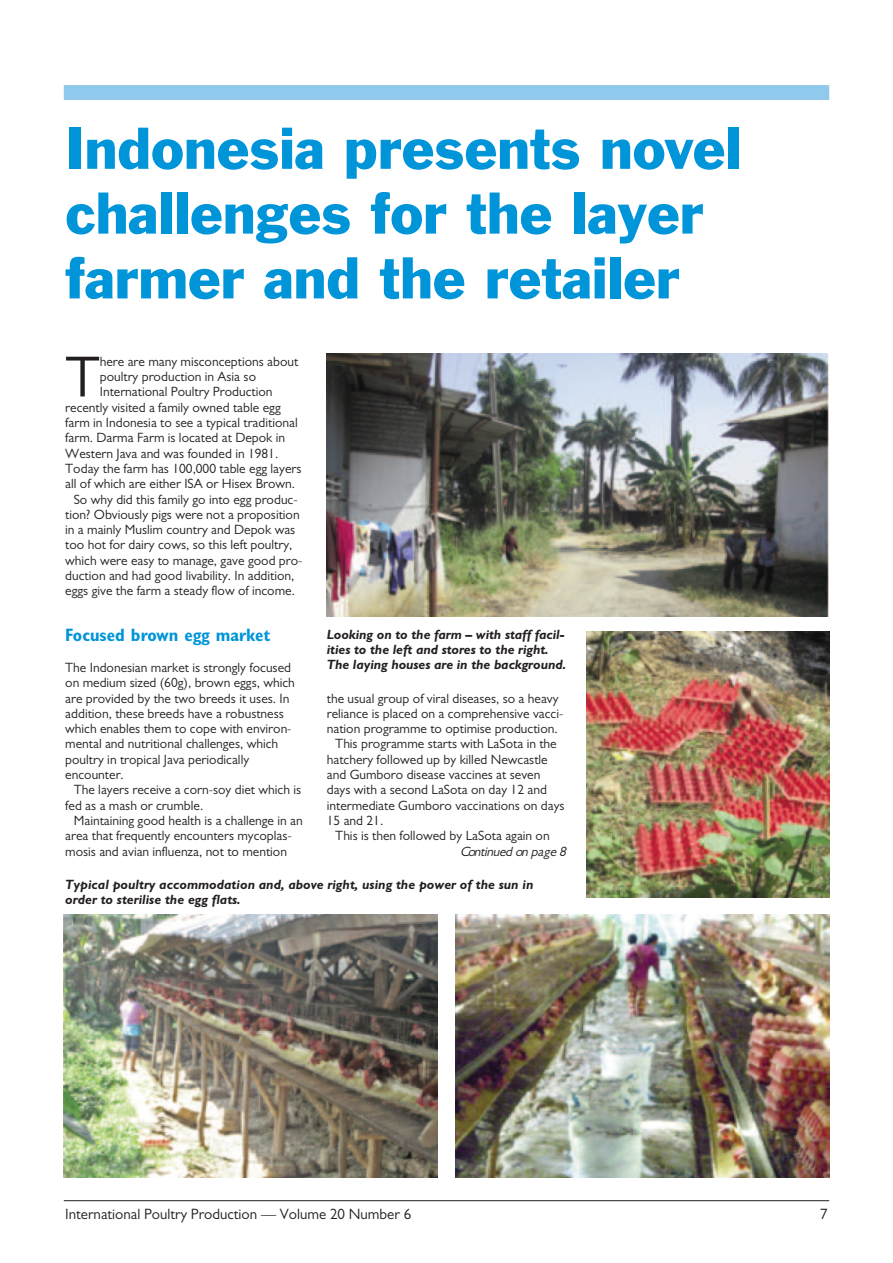
<style>
.page{position:relative;width:893px;height:1263px;background:#fff}
.page>*{position:absolute;margin:0;border:0;box-sizing:border-box;transform-origin:0 0}
.t1{font:58.35px "Gill Sans";color:#231f20}
.t2{font:54px/64.8px "Franklin Gothic BT";color:#0095d9}
.t3{font:700 condensed 18px "Gill Sans";color:#0095d9}
.t4{font:15px "Gill Sans";color:#231f20}
.t5{font:13.5px/15.3px "Gill Sans";color:#231f20}
.t6{font:italic 700 13.5px/15px "Gill Sans";letter-spacing:-.005em;color:#231f20}
.t7{font:italic 13.5px "Gill Sans";color:#231f20}
</style>
<div class="page">
<hr style="left:64px;top:1200px;width:765px;height:1px;background:#231f20">
<img style="left:327px;top:353px;width:502px;height:264px">
<div style="left:64px;top:85px;width:765px;height:15px;background:#91c9ed"></div>
<img style="left:64px;top:914px;width:374px;height:264px">
<img style="left:455px;top:914px;width:374px;height:264px">
<img style="left:587px;top:632px;width:242px;height:265px">
<h2 class="t2" style="left:65px;top:121px;width:678px">Indonesia presents novel challenges for the layer farmer and the retailer</h2>
<h1 class="t1" style="left:65px;top:357px;width:36px">T</h1>
<p class="t5" style="left:100px;top:355px;width:200px">here are many misconceptions about</p>
<p class="t5" style="left:100px;top:370px;width:158px">poultry production in Asia so</p>
<p class="t5" style="left:100px;top:386px;width:174px">International Poultry Production</p>
<p class="t5" style="left:65px;top:401px;width:217px">recently visited a family owned table egg</p>
<p class="t5" style="left:65px;top:416px;width:234px">farm in Indonesia to see a typical traditional</p>
<p class="t5" style="left:65px;top:432px;width:221px">farm. Darma Farm is located at Depok in</p>
<p class="t5" style="left:65px;top:447px;width:215px">Western Java and was founded in 1981.</p>
<p class="t5" style="left:65px;top:462px;width:238px">Today the farm has 100,000 table egg layers</p>
<p class="t5" style="left:65px;top:477px;width:231px">all of which are either ISA or Hisex Brown.</p>
<p class="t5" style="left:74px;top:493px;width:225px">So why did this family go into egg produc-</p>
<p class="t5" style="left:65px;top:508px;width:236px">tion? Obviously pigs were not a proposition</p>
<p class="t5" style="left:65px;top:523px;width:232px">in a mainly Muslim country and Depok was</p>
<p class="t5" style="left:65px;top:539px;width:229px">too hot for dairy cows, so this left poultry,</p>
<p class="t5" style="left:65px;top:554px;width:239px">which were easy to manage, gave good pro-</p>
<p class="t5" style="left:65px;top:569px;width:231px">duction and had good livability. In addition,</p>
<p class="t5" style="left:65px;top:585px;width:231px">eggs give the farm a steady flow of income.</p>
<h3 class="t3" style="left:65px;top:628px;width:207px">Focused brown egg market</h3>
<p class="t5" style="left:65px;top:661px;width:231px">The Indonesian market is strongly focused on medium sized (60g), brown eggs, which are provided by the two breeds it uses. In addition, these breeds have a robustness which enables them to cope with environ&shy;mental and nutritional challenges, which poultry in tropical Java periodically encounter.</p>
<p class="t5" style="left:65px;top:783px;width:237px;text-indent:9px">The layers receive a corn-soy diet which is fed as a mash or crumble.</p>
<p class="t5" style="left:65px;top:814px;width:239px;text-indent:9px">Maintaining good health is a challenge in an area that frequently encounters mycoplas&shy;mosis and avian influenza, not to mention</p>
<p class="t6" style="left:327px;top:628px;width:241px">Looking on to the farm – with staff facil&shy;ities to the left and stores to the right.<br>The laying houses are in the background.</p>
<p class="t5" style="left:327px;top:692px;width:233px">the usual group of viral diseases, so a heavy</p>
<p class="t5" style="left:327px;top:707px;width:238px">reliance is placed on a comprehensive vacci-</p>
<p class="t5" style="left:327px;top:722px;width:232px">nation programme to optimise production.</p>
<p class="t5" style="left:335px;top:738px;width:223px">This programme starts with LaSota in the</p>
<p class="t5" style="left:327px;top:753px;width:222px">hatchery followed up by killed Newcastle</p>
<p class="t5" style="left:327px;top:768px;width:215px">and Gumboro disease vaccines at seven</p>
<p class="t5" style="left:327px;top:783px;width:222px">days with a second LaSota on day 12 and</p>
<p class="t5" style="left:327px;top:799px;width:239px">intermediate Gumboro vaccinations on days</p>
<p class="t5" style="left:327px;top:814px;width:58px">15 and 21.</p>
<p class="t5" style="left:335px;top:829px;width:216px">This is then followed by LaSota again on</p>
<p class="t7" style="left:460px;top:847px;width:110px">Continued on page 8</p>
<p class="t6" style="left:65px;top:878px;width:470px">Typical poultry accommodation and, above right, using the power of the sun in order to sterilise the egg flats.</p>
<p class="t4" style="left:65px;top:1209px;width:347px">International Poultry Production — Volume 20 Number 6</p>
<p class="t4" style="left:820px;top:1209px;width:9px">7</p>
</div>
